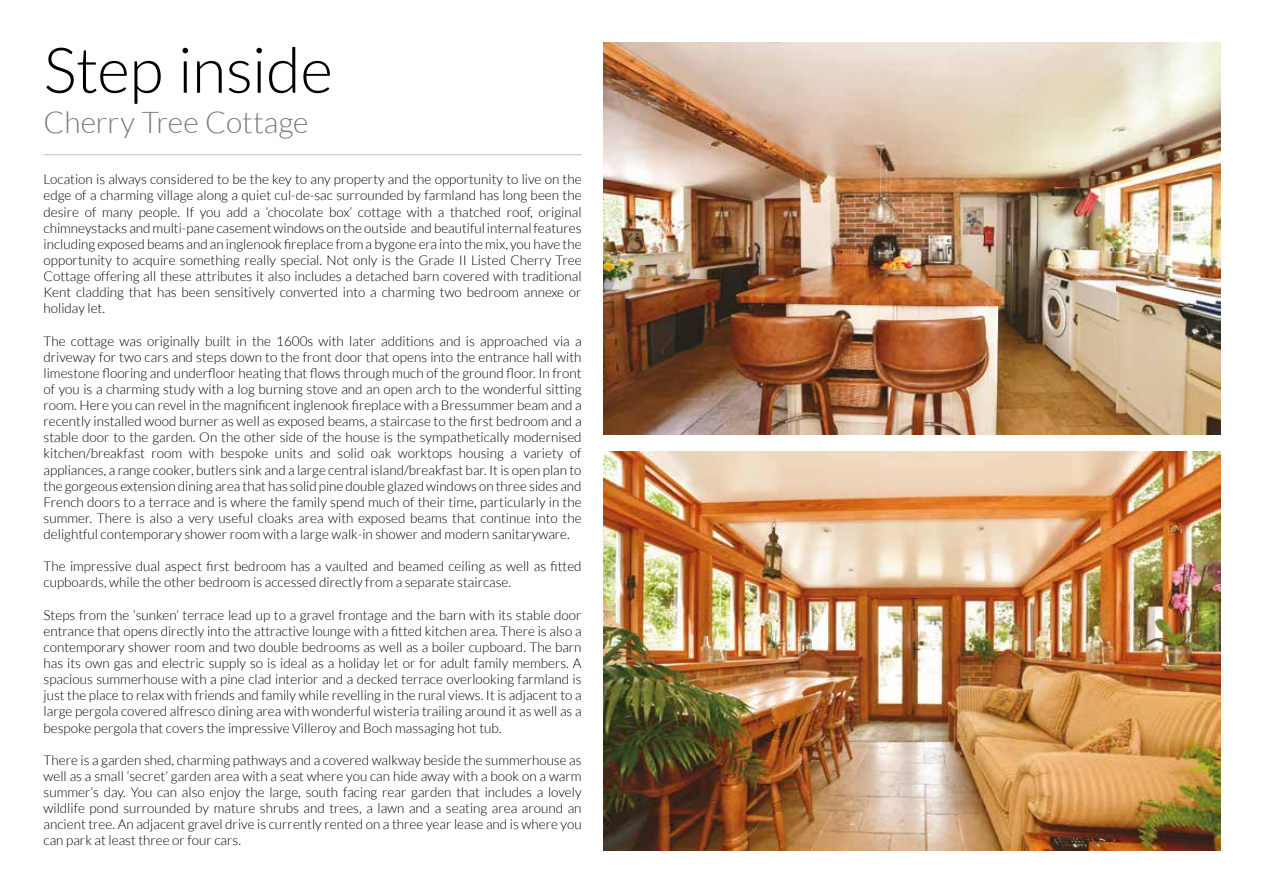
<style>
.page{position:relative;width:1263px;height:893px;background:#fff}
.page>*{position:absolute;margin:0;border:0;box-sizing:border-box;transform-origin:0 0}
.t1{font:300 63px "Lato";letter-spacing:-.005em;color:#000}
.t2{font:300 30px "Lato";letter-spacing:-.005em;color:#7c7b7b}
.t3{font:300 13.5px/16px "Lato";color:#000;text-align:justify}
</style>
<div class="page">
<hr style="left:44px;top:154px;width:538px;height:1px;background:#bebebe">
<img style="left:604px;top:43px;width:616px;height:392px">
<img style="left:604px;top:452px;width:616px;height:398px">
<h1 class="t1" style="left:44px;top:36px;width:291px">Step inside</h1>
<h2 class="t2" style="left:44px;top:106px;width:266px">Cherry Tree Cottage</h2>
<p class="t3" style="left:44px;top:172px;width:540px">Location is always considered to be the key to any property and the opportunity to live on the edge of a charming village along a quiet cul-de-sac surrounded by farmland has long been the desire of many people. If you add a ‘chocolate box’ cottage with a thatched roof, original chimneystacks and multi-pane casement windows on the outside and beautiful internal features including exposed beams and an inglenook fireplace from a bygone era into the mix, you have the opportunity to acquire something really special. Not only is the Grade II Listed Cherry Tree Cottage offering all these attributes it also includes a detached barn covered with traditional Kent cladding that has been sensitively converted into a charming two bedroom annexe or holiday let.</p>
<p class="t3" style="left:44px;top:333px;width:539px">The cottage was originally built in the 1600s with later additions and is approached via a driveway for two cars and steps down to the front door that opens into the entrance hall with limestone flooring and underfloor heating that flows through much of the ground floor. In front of you is a charming study with a log burning stove and an open arch to the wonderful sitting room. Here you can revel in the magnificent inglenook fireplace with a Bressummer beam and a recently installed wood burner as well as exposed beams, a staircase to the first bedroom and a stable door to the garden. On the other side of the house is the sympathetically modernised kitchen/breakfast room with bespoke units and solid oak worktops housing a variety of appliances, a range cooker, butlers sink and a large central island/breakfast bar. It is open plan to the gorgeous extension dining area that has solid pine double glazed windows on three sides and French doors to a terrace and is where the family spend much of their time, particularly in the summer. There is also a very useful cloaks area with exposed beams that continue into the delightful contemporary shower room with a large walk-in shower and modern sanitaryware.</p>
<p class="t3" style="left:44px;top:558px;width:539px">The impressive dual aspect first bedroom has a vaulted and beamed ceiling as well as fitted cupboards, while the other bedroom is accessed directly from a separate staircase.</p>
<p class="t3" style="left:44px;top:607px;width:539px">Steps from the ‘sunken’ terrace lead up to a gravel frontage and the barn with its stable door entrance that opens directly into the attractive lounge with a fitted kitchen area. There is also a contemporary shower room and two double bedrooms as well as a boiler cupboard. The barn has its own gas and electric supply so is ideal as a holiday let or for adult family members. A spacious summerhouse with a pine clad interior and a decked terrace overlooking farmland is just the place to relax with friends and family while revelling in the rural views. It is adjacent to a large pergola covered alfresco dining area with wonderful wisteria trailing around it as well as a bespoke pergola that covers the impressive Villeroy and Boch massaging hot tub.</p>
<p class="t3" style="left:44px;top:752px;width:539px">There is a garden shed, charming pathways and a covered walkway beside the summerhouse as well as a small ‘secret’ garden area with a seat where you can hide away with a book on a warm summer’s day. You can also enjoy the large, south facing rear garden that includes a lovely wildlife pond surrounded by mature shrubs and trees, a lawn and a seating area around an ancient tree. An adjacent gravel drive is currently rented on a three year lease and is where you can park at least three or four cars.</p>
</div>
